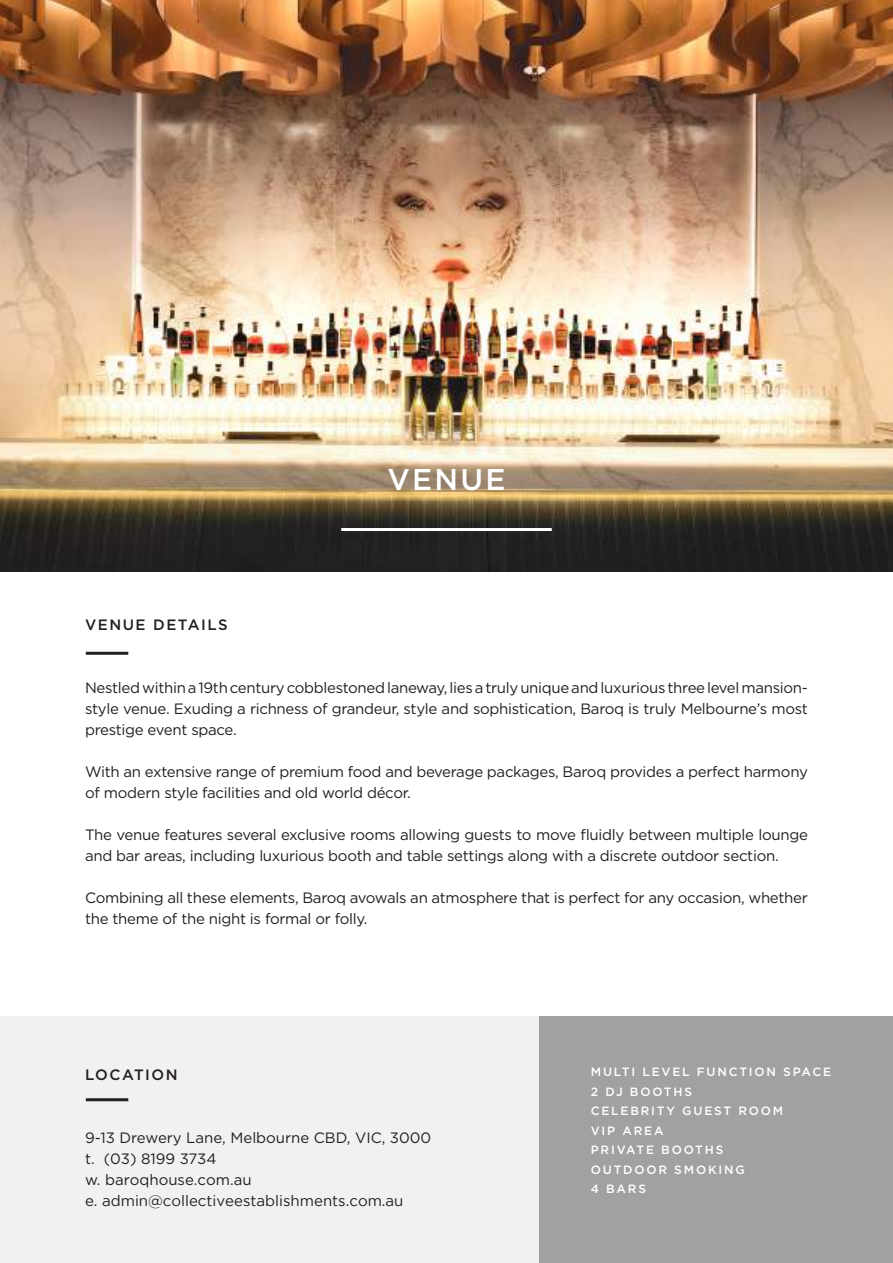
<style>
.page{position:relative;width:893px;height:1263px;background:#fff}
.page>*{position:absolute;margin:0;border:0;box-sizing:border-box;transform-origin:0 0}
.t1{font:500 30px "Gotham HTF";letter-spacing:.075em;color:#fff}
.t2{font:15px/21px "Gotham HTF";letter-spacing:-.02em;color:#241f1f}
.t3{font:15px/21px "Gotham HTF";color:#241f1f}
.t4{font:500 15px "Gotham HTF";letter-spacing:.1em;color:#241f1f}
.t5{font:500 12px/19.5px "Gotham HTF";letter-spacing:.15em;color:#fff}
</style>
<div class="page">
<img style="left:0;top:0;width:893px;height:572px">
<div style="left:0;top:1016px;width:893px;height:247px;background:#f2f1f1"></div>
<hr style="left:341px;top:528px;width:211px;height:3px;background:#fff">
<hr style="left:86px;top:652px;width:42px;height:3px;background:#241f1f">
<hr style="left:86px;top:1098px;width:42px;height:3px;background:#241f1f">
<div style="left:540px;top:1016px;width:353px;height:247px;background:#a0a1a3"></div>
<p class="t4" style="left:85px;top:616px;width:144px">VENUE DETAILS</p>
<h1 class="t1" style="left:387px;top:462px;width:120px">VENUE</h1>
<p class="t2" style="left:85px;top:677px;width:724px;text-align:justify">Nestled within a 19th century cobblestoned laneway, lies a truly unique and luxurious three level mansion&shy;style venue. Exuding a richness of grandeur, style and sophistication, Baroq is truly Melbourne’s most prestige event space.</p>
<p class="t2" style="left:85px;top:761px;width:724px">With an extensive range of premium food and beverage packages, Baroq provides a perfect harmony of modern style facilities and old world décor.</p>
<p class="t2" style="left:85px;top:824px;width:724px">The venue features several exclusive rooms allowing guests to move fluidly between multiple lounge and bar areas, including luxurious booth and table settings along with a discrete outdoor section.</p>
<p class="t2" style="left:85px;top:887px;width:724px">Combining all these elements, Baroq avowals an atmosphere that is perfect for any occasion, whether the theme of the night is formal or folly.</p>
<p class="t4" style="left:85px;top:1066px;width:94px">LOCATION</p>
<p class="t3" style="left:85px;top:1126px;width:348px">9-13 Drewery Lane, Melbourne CBD, VIC, 3000 t. (03) 8199 3734<br>w. baroqhouse.com.au<br>e. admin@collectiveestablishments.com.au</p>
<p class="t5" style="left:591px;top:1062px;width:242px">MULTI LEVEL FUNCTION SPACE<br>2 DJ BOOTHS<br>CELEBRITY GUEST ROOM<br>VIP AREA<br>PRIVATE BOOTHS<br>OUTDOOR SMOKING<br>4 BARS</p>
</div>
